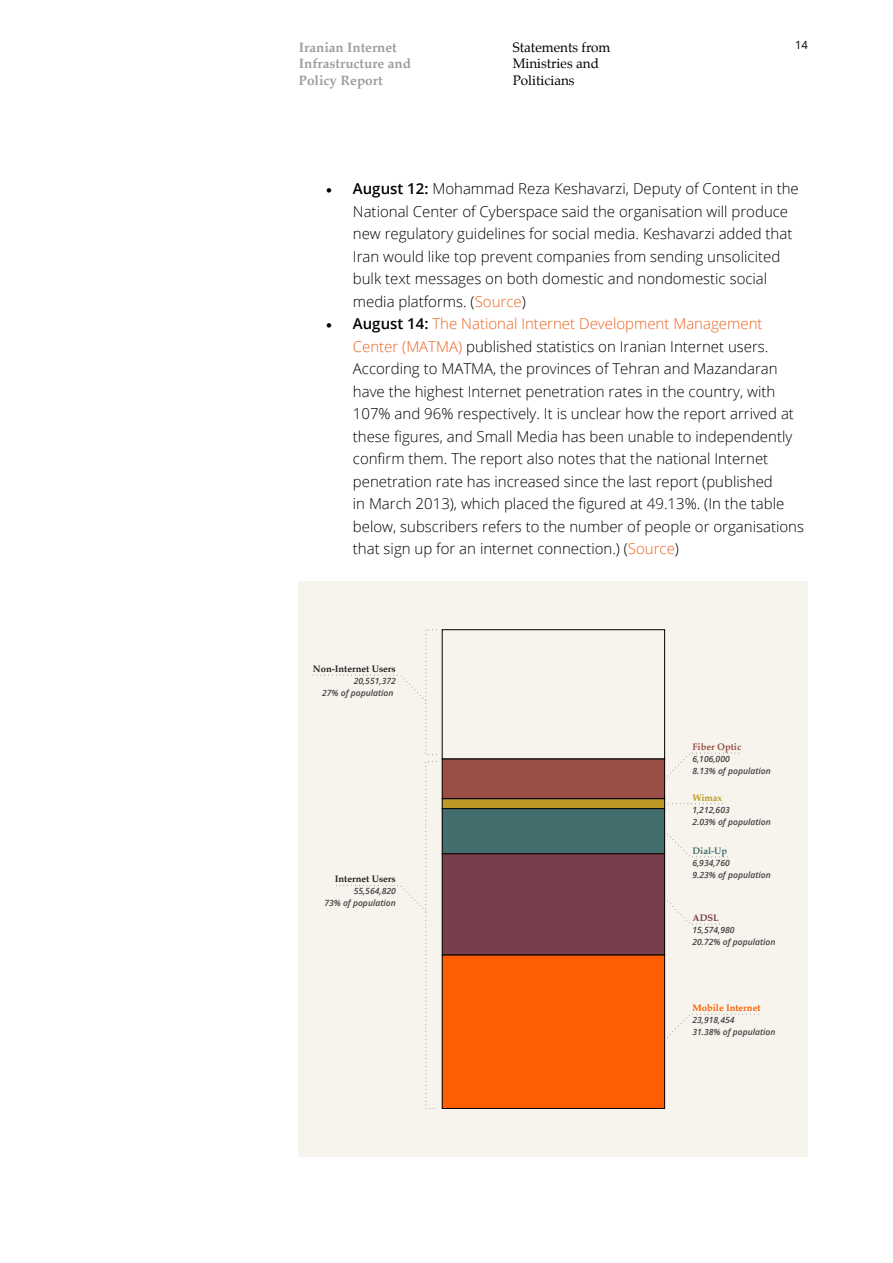
<style>
.page{position:relative;width:893px;height:1263px;background:#fff}
.page>*{position:absolute;margin:0;border:0;box-sizing:border-box;transform-origin:0 0}
.t1{font:300 15px/22.5px "Open Sans";color:#000}
.t2{font:700 13.5px/16.5px "Palatino";color:#9d9d9c}
.t3{font:13.5px/16.5px "Palatino";color:#000}
.t4{font:11.25px "Open Sans";color:#000}
.t5{font:700 9.45px "Palatino";color:#231f20}
.t6{font:700 9.45px "Palatino";color:#fe5e01}
.t7{font:700 9.45px "Palatino";color:#9b4e44}
.t8{font:700 9.45px "Palatino";color:#436e6e}
.t9{font:700 9.45px "Palatino";color:#bc9924}
.t10{font:700 9.45px "Palatino";color:#783e4b}
.t11{font:italic 600 8.55px/12px "Open Sans";color:#414042}
.s1{font-family:"Minion Pro";font-weight:600;font-size:16.5px}
.s2{font-weight:600}
.s3{color:#ec641f}
</style>
<div class="page">
<div style="left:299px;top:581px;width:509px;height:576px;background:#f6f4ec"></div>
<div style="left:442px;top:629px;width:223px;height:130px;border:1px solid #000"></div>
<div style="left:442px;top:759px;width:223px;height:40px;background:#9b4e44"></div>
<div style="left:442px;top:758px;width:223px;height:41px;border:1px solid #000"></div>
<div style="left:442px;top:799px;width:223px;height:10px;background:#bc9924"></div>
<div style="left:442px;top:798px;width:223px;height:11px;border:1px solid #000"></div>
<div style="left:442px;top:809px;width:223px;height:45px;background:#436e6e"></div>
<div style="left:442px;top:808px;width:223px;height:46px;border:1px solid #000"></div>
<div style="left:442px;top:854px;width:223px;height:101px;background:#783e4b"></div>
<div style="left:442px;top:853px;width:223px;height:102px;border:1px solid #000"></div>
<div style="left:442px;top:955px;width:223px;height:153px;background:#fe5e01"></div>
<div style="left:442px;top:955px;width:223px;height:154px;border:1px solid #000"></div>
<svg style="left:336px;top:885px;width:90px;height:27px"></svg>
<svg style="left:664px;top:1014px;width:95px;height:26px"></svg>
<svg style="left:664px;top:753px;width:75px;height:26px"></svg>
<svg style="left:664px;top:831px;width:64px;height:26px"></svg>
<svg style="left:664px;top:898px;width:56px;height:26px"></svg>
<svg style="left:665px;top:803px;width:58px;height:1px"></svg>
<svg style="left:313px;top:675px;width:113px;height:26px"></svg>
<p class="t2" style="left:299px;top:38px;width:114px">Iranian Internet<br>Infrastructure and<br>Policy Report</p>
<p class="t4" style="left:795px;top:37px;width:14px">14</p>
<p class="t3" style="left:513px;top:39px;width:99px">Statements from<br>Ministries and<br>Politicians</p>
<p class="t1" style="left:353px;top:177px;width:447px;text-indent:-27px"><span class="s1">•</span> <span class="s2">August 12:</span> Mohammad Reza Keshavarzi, Deputy of Content in the National Center of Cyberspace said the organisation will produce new regulatory guidelines for social media. Keshavarzi added that Iran would like top prevent companies from sending unsolicited bulk text messages on both domestic and nondomestic social media platforms. (<span class="s3">Source</span>)</p>
<p class="t1" style="left:353px;top:312px;width:453px;text-indent:-27px"><span class="s1">•</span> <span class="s2">August 14:</span> <span class="s3">The National Internet Development Management Center (MATMA)</span> published statistics on Iranian Internet users.<br>According to MATMA, the provinces of Tehran and Mazandaran have the highest Internet penetration rates in the country, with 107% and 96% respectively. It is unclear how the report arrived at these figures, and Small Media has been unable to independently confirm them. The report also notes that the national Internet penetration rate has increased since the last report (published<br>in March 2013), which placed the figured at 49.13%. (In the table below, subscribers refers to the number of people or organisations that sign up for an internet connection.) (<span class="s3">Source</span>)</p>
<p class="t5" style="left:313px;top:661px;width:84px">Non-Internet Users</p>
<p class="t11" style="left:322px;top:675px;width:75px;text-align:right">20,551,372<br>27% of population</p>
<p class="t5" style="left:335px;top:871px;width:62px">Internet Users</p>
<p class="t11" style="left:324px;top:885px;width:73px;text-align:right">55,564,820<br>73% of population</p>
<p class="t7" style="left:692px;top:739px;width:50px">Fiber Optic</p>
<p class="t11" style="left:692px;top:753px;width:80px">6,106,000<br>8.13% of population</p>
<p class="t9" style="left:692px;top:789px;width:31px">Wimax</p>
<p class="t11" style="left:692px;top:803px;width:80px">1,212,603<br>2.03% of population</p>
<p class="t8" style="left:692px;top:842px;width:36px">Dial-Up</p>
<p class="t11" style="left:692px;top:856px;width:80px">6,934,760<br>9.23% of population</p>
<p class="t10" style="left:692px;top:909px;width:28px">ADSL</p>
<p class="t11" style="left:692px;top:923px;width:85px">15,574,980<br>20.72% of population</p>
<p class="t6" style="left:692px;top:1000px;width:70px">Mobile Internet</p>
<p class="t11" style="left:692px;top:1014px;width:85px">23,918,454<br>31.38% of population</p>
</div>
